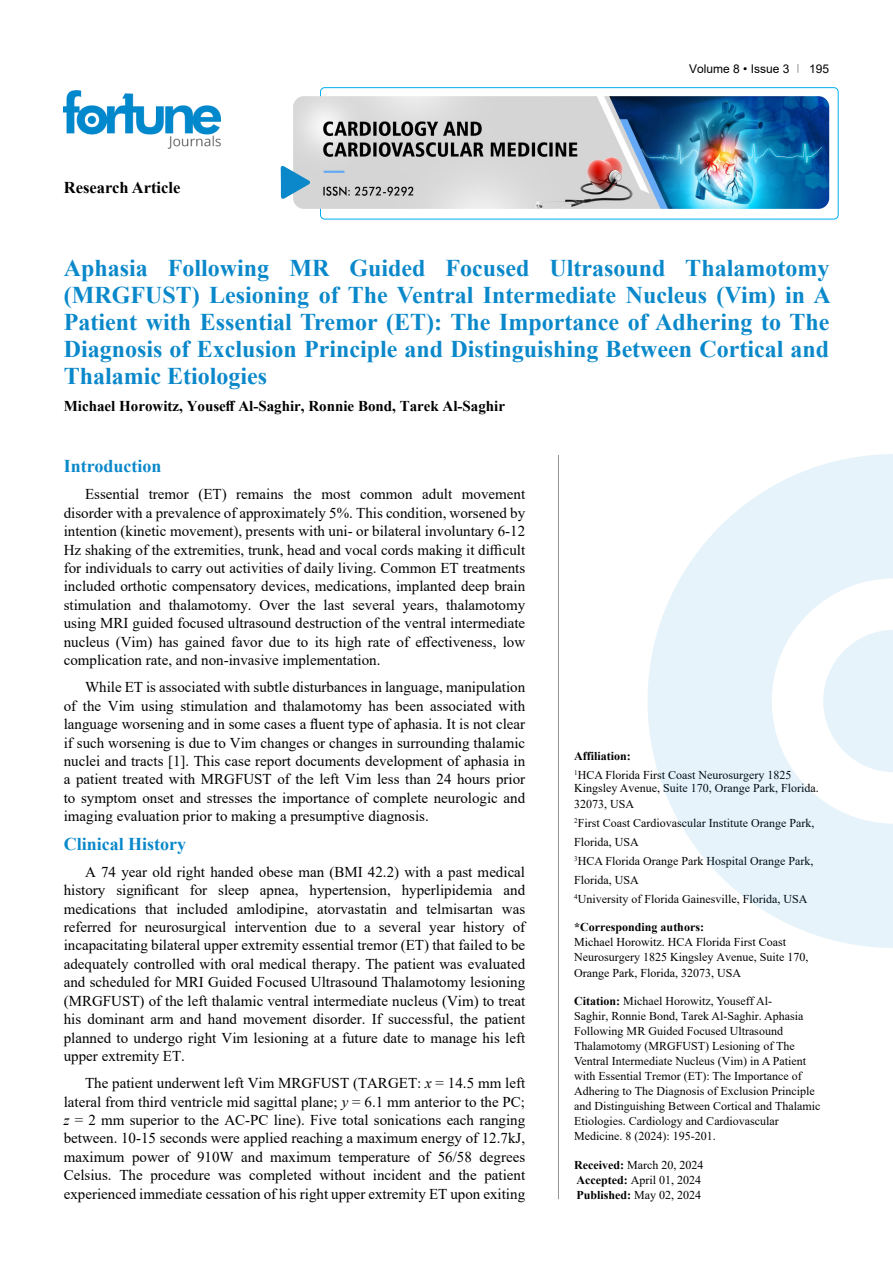
<style>
.page{position:relative;width:893px;height:1263px;background:#fff}
.page>*{position:absolute;margin:0;border:0;box-sizing:border-box;transform-origin:0 0}
.t1{font:700 24px/27px "Times New Roman";color:#0a88ca;text-align:justify}
.t2{font:700 18px "Times New Roman";color:#0a88ca}
.t3{font:700 16.5px "Times New Roman";color:#000}
.t4{font:15px/18.5px "Times New Roman";color:#000;text-align:justify}
.t5{font:700 15px "Times New Roman";color:#000}
.t6{font:12px/15px "Times New Roman";color:#000}
.t7{font:700 12px "Times New Roman";color:#000}
.t8{font:12px "Arial";color:#000}
.s1{font-style:italic}
.s2{font-weight:700}
</style>
<div class="page">
<div style="left:320px;top:87px;width:518px;height:132px;border:1px solid #00aeef;border-radius:4px"></div>
<img style="left:64px;top:90px;width:157px;height:59px">
<img style="left:293px;top:96px;width:536px;height:113px">
<svg style="left:281px;top:166px;width:29px;height:33px"></svg>
<hr style="left:558px;top:455px;width:1px;height:744px;background:#939598">
<svg style="left:647px;top:454px;width:246px;height:494px;fill:#e6f3fa"></svg>
<svg style="left:823px;top:630px;width:70px;height:142px"></svg>
<p class="t3" style="left:64px;top:175px;width:118px">Research Article</p>
<p class="t8" style="left:689px;top:60px;width:102px">Volume 8 • Issue 3</p>
<p class="t8" style="left:809px;top:60px;width:22px">195</p>
<p class="t1" style="left:64px;top:254px;width:768px">Aphasia Following MR Guided Focused Ultrasound Thalamotomy (MRGFUST) Lesioning of The Ventral Intermediate Nucleus (Vim) in A Patient with Essential Tremor (ET): The Importance of Adhering to The Diagnosis of Exclusion Principle and Distinguishing Between Cortical and Thalamic Etiologies</p>
<p class="t5" style="left:64px;top:395px;width:443px">Michael Horowitz, Youseff Al-Saghir, Ronnie Bond, Tarek Al-Saghir</p>
<p class="t2" style="left:64px;top:453px;width:99px">Introduction</p>
<p class="t4" style="left:64px;top:484px;width:463px;text-indent:21px">Essential tremor (ET) remains the most common adult movement disorder with a prevalence of approximately 5%. This condition, worsened by intention (kinetic movement), presents with uni- or bilateral involuntary 6-12<br>Hz shaking of the extremities, trunk, head and vocal cords making it difficult for individuals to carry out activities of daily living. Common ET treatments included orthotic compensatory devices, medications, implanted deep brain stimulation and thalamotomy. Over the last several years, thalamotomy using MRI guided focused ultrasound destruction of the ventral intermediate nucleus (Vim) has gained favor due to its high rate of effectiveness, low complication rate, and non-invasive implementation.</p>
<p class="t4" style="left:64px;top:677px;width:463px;text-indent:21px">While ET is associated with subtle disturbances in language, manipulation of the Vim using stimulation and thalamotomy has been associated with language worsening and in some cases a fluent type of aphasia. It is not clear if such worsening is due to Vim changes or changes in surrounding thalamic nuclei and tracts [1]. This case report documents development of aphasia in a patient treated with MRGFUST of the left Vim less than 24 hours prior to symptom onset and stresses the importance of complete neurologic and imaging evaluation prior to making a presumptive diagnosis.</p>
<p class="t2" style="left:64px;top:831px;width:124px">Clinical History</p>
<p class="t4" style="left:64px;top:862px;width:463px;text-indent:21px">A 74 year old right handed obese man (BMI 42.2) with a past medical history significant for sleep apnea, hypertension, hyperlipidemia and medications that included amlodipine, atorvastatin and telmisartan was referred for neurosurgical intervention due to a several year history of incapacitating bilateral upper extremity essential tremor (ET) that failed to be adequately controlled with oral medical therapy. The patient was evaluated and scheduled for MRI Guided Focused Ultrasound Thalamotomy lesioning (MRGFUST) of the left thalamic ventral intermediate nucleus (Vim) to treat his dominant arm and hand movement disorder. If successful, the patient planned to undergo right Vim lesioning at a future date to manage his left upper extremity ET.</p>
<p class="t4" style="left:64px;top:1073px;width:463px;text-indent:21px">The patient underwent left Vim MRGFUST (TARGET: <span class="s1">x</span> = 14.5 mm left lateral from third ventricle mid sagittal plane; <span class="s1">y</span> = 6.1 mm anterior to the PC; <span class="s1">z</span> = 2 mm superior to the AC-PC line). Five total sonications each ranging between. 10-15 seconds were applied reaching a maximum energy of 12.7kJ, maximum power of 910W and maximum temperature of 56/58 degrees Celsius. The procedure was completed without incident and the patient experienced immediate cessation of his right upper extremity ET upon exiting</p>
<p class="t6" style="left:574px;top:747px;width:219px;line-height:18.5px"><span class="s2">Affiliation:<br></span><sup>1</sup>HCA Florida First Coast Neurosurgery 1825</p>
<p class="t6" style="left:574px;top:779px;width:246px;line-height:15.8px">Kingsley Avenue, Suite 170, Orange Park, Florida.<br>32073, USA</p>
<p class="t6" style="left:574px;top:813px;width:242px;line-height:19px"><sup>2</sup>First Coast Cardiovascular Institute Orange Park, Florida, USA<br><sup>3</sup>HCA Florida Orange Park Hospital Orange Park, Florida, USA<br><sup>4</sup>University of Florida Gainesville, Florida, USA</p>
<p class="t7" style="left:574px;top:918px;width:131px">*Corresponding authors:</p>
<p class="t6" style="left:574px;top:934px;width:236px;line-height:15.5px">Michael Horowitz. HCA Florida First Coast<br>Neurosurgery 1825 Kingsley Avenue, Suite 170,<br>Orange Park, Florida, 32073, USA</p>
<p class="t6" style="left:574px;top:993px;width:248px"><span class="s2">Citation:</span> Michael Horowitz, Youseff Al-<br>Saghir, Ronnie Bond, Tarek Al-Saghir. Aphasia Following MR Guided Focused Ultrasound Thalamotomy (MRGFUST) Lesioning of The Ventral Intermediate Nucleus (Vim) in A Patient with Essential Tremor (ET): The Importance of Adhering to The Diagnosis of Exclusion Principle and Distinguishing Between Cortical and Thalamic Etiologies. Cardiology and Cardiovascular Medicine. 8 (2024): 195-201.</p>
<p class="t6" style="left:574px;top:1157px;width:131px"><span class="s2">Received:</span> March 20, 2024<br><span class="s2">Accepted:</span> April 01, 2024<br><span class="s2">Published:</span> May 02, 2024</p>
</div>
